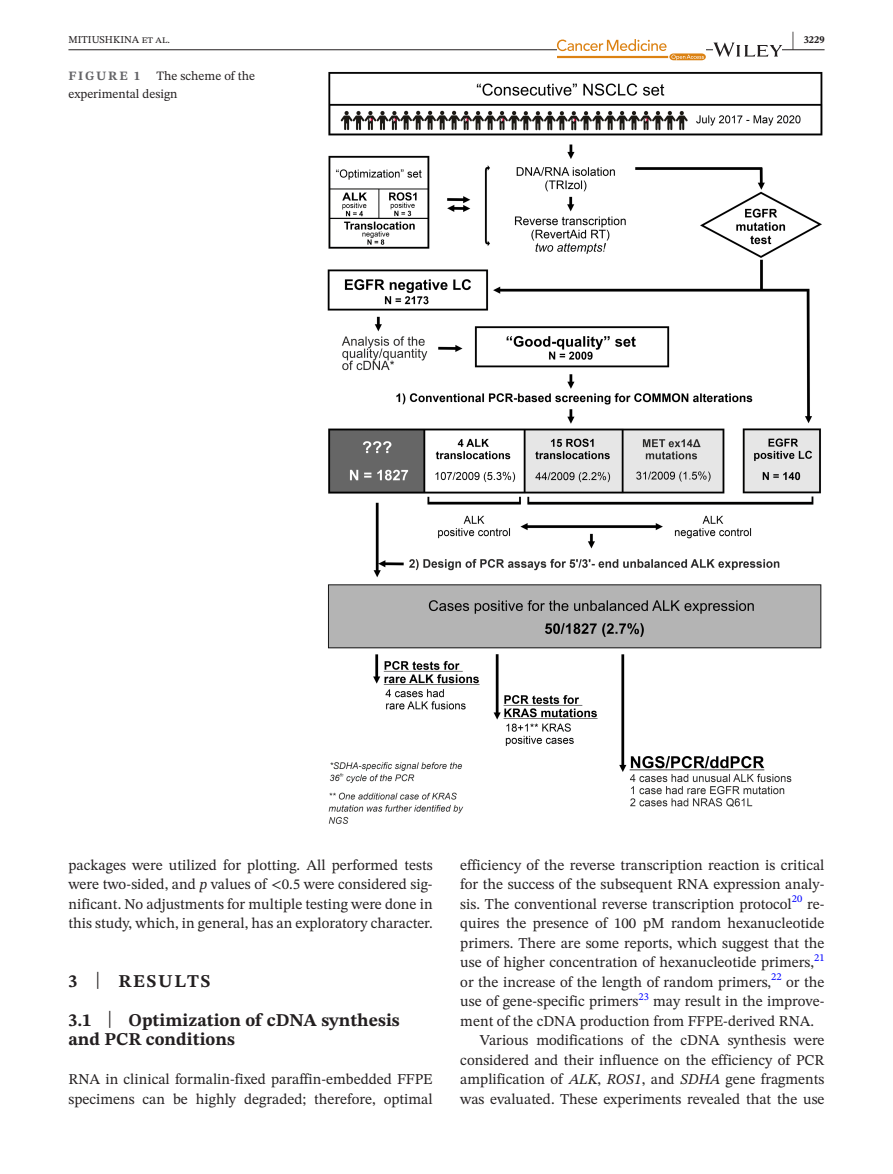
<style>
.page{position:relative;width:893px;height:1174px;background:#fff}
.page>*{position:absolute;margin:0;border:0;box-sizing:border-box;transform-origin:0 0}
.t1{font:700 21px "STIX Two Text";color:#231f20;scale:.42 1}
.t2{font:700 18px/39px "STIX Two Text";color:#231f20}
.t3{font:15px/19.5px "STIX Two Text";color:#231f20;text-align:justify}
.t4{font:12.75px/18px "STIX Two Text";color:#231f20}
.t5{font:700 12.75px "STIX Two Text";letter-spacing:.14em;color:#636366}
.t6{font:10.5px "STIX Two Text";color:#231f20}
.t7{font:10.5px "STIX Two Text";color:#00f}
.t8{font:700 10.5px "STIX Two Text";color:#231f20}
.s1{font-style:italic}
.s2{font-weight:400;font-size:23.7px}
</style>
<div class="page">
<hr style="left:68px;top:49px;width:756px;height:1px;background:#231f20">
<svg style="left:557px;top:39px;width:149px;height:21px"></svg>
<svg style="left:713px;top:43px;width:69px;height:14px"></svg>
<img style="left:327px;top:71px;width:496px;height:753px">
<h1 class="t1" style="left:792px;top:24px;width:8px">|</h1>
<p class="t6" style="left:68px;top:32px;width:103px">MITIUSHKINA et al.</p>
<p class="t8" style="left:804px;top:32px;width:22px">3229</p>
<p class="t4" style="left:68px;top:66px;width:188px;text-indent:88px">The scheme of the experimental design</p>
<p class="t5" style="left:68px;top:66px;width:73px">FIGURE 1</p>
<p class="t3" style="left:68px;top:855px;width:366px">packages were utilized for plotting. All performed tests were two-sided, and <span class="s1">p</span> values of &lt;0.5 were considered sig&shy;nificant. No adjustments for multiple testing were done in this study, which, in general, has an exploratory character.</p>
<p class="t2" style="left:68px;top:962px;width:333px">3 <span class="s2">|</span> RESULTS<br>3.1 <span class="s2">|</span> Optimization of cDNA synthesis</p>
<p class="t2" style="left:68px;top:1020px;width:168px">and PCR conditions</p>
<p class="t3" style="left:68px;top:1069px;width:366px">RNA in clinical formalin-fixed paraffin-embedded FFPE specimens can be highly degraded; therefore, optimal</p>
<p class="t3" style="left:460px;top:855px;width:366px">efficiency of the reverse transcription reaction is critical for the success of the subsequent RNA expression analy&shy;sis. The conventional reverse transcription protocol</p>
<p class="t7" style="left:792px;top:891px;width:12px">20</p>
<p class="t3" style="left:460px;top:894px;width:366px;text-indent:347px">re&shy;quires the presence of 100 pM random hexanucleotide primers. There are some reports, which suggest that the use of higher concentration of hexanucleotide primers,</p>
<p class="t7" style="left:814px;top:949px;width:12px">21</p>
<p class="t3" style="left:460px;top:972px;width:312px">or the increase of the length of random primers,</p>
<p class="t7" style="left:771px;top:969px;width:12px">22</p>
<p class="t3" style="left:786px;top:972px;width:40px">or the</p>
<p class="t3" style="left:460px;top:991px;width:180px">use of gene-specific primers</p>
<p class="t7" style="left:638px;top:988px;width:12px">23</p>
<p class="t3" style="left:653px;top:991px;width:173px">may result in the improve-</p>
<p class="t3" style="left:460px;top:1011px;width:355px">ment of the cDNA production from FFPE-derived RNA.</p>
<p class="t3" style="left:480px;top:1030px;width:346px">Various modifications of the cDNA synthesis were</p>
<p class="t3" style="left:460px;top:1050px;width:366px">considered and their influence on the efficiency of PCR</p>
<p class="t3" style="left:460px;top:1069px;width:366px">amplification of <span class="s1">ALK</span>, <span class="s1">ROS1</span>, and <span class="s1">SDHA</span> gene fragments</p>
<p class="t3" style="left:460px;top:1089px;width:366px">was evaluated. These experiments revealed that the use</p>
</div>
